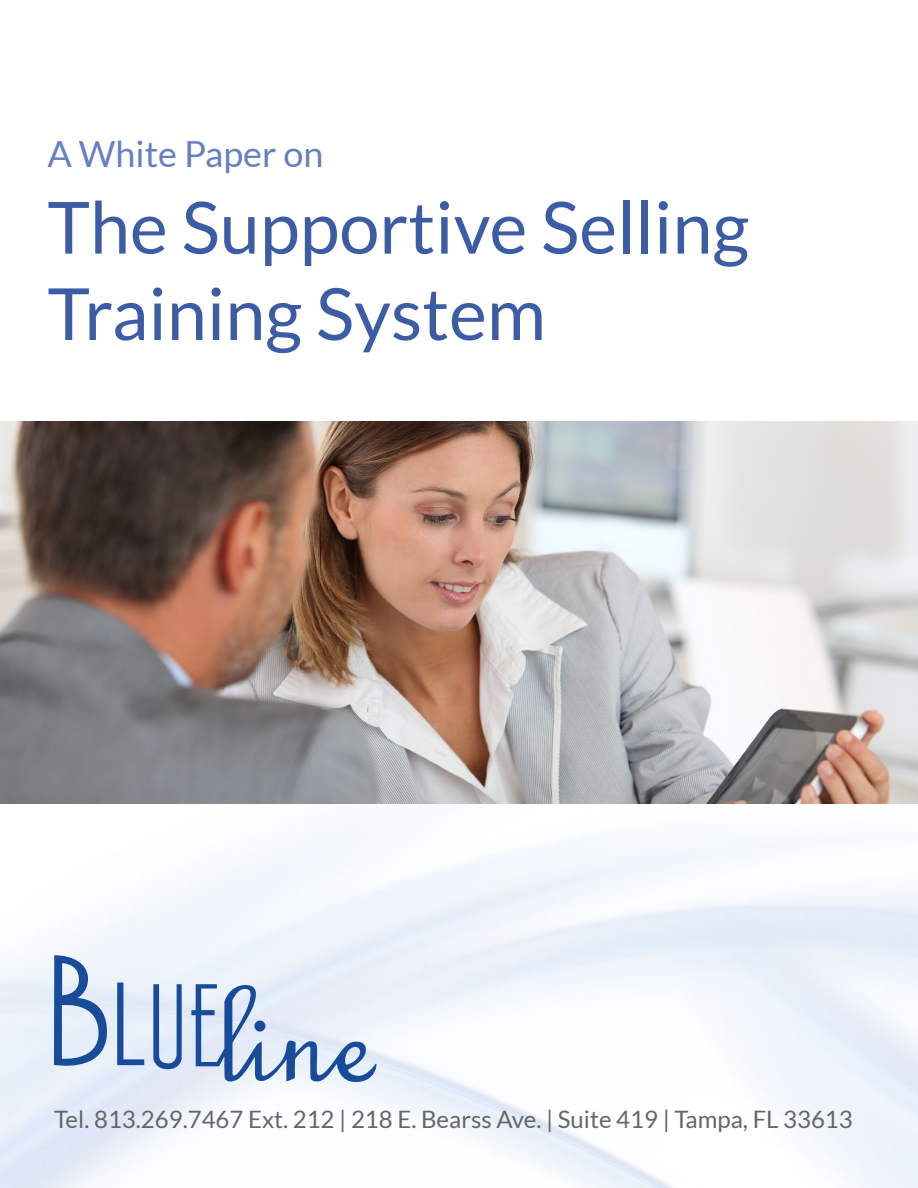
<style>
.page{position:relative;width:918px;height:1188px;background:#fff}
.page>*{position:absolute;margin:0;border:0;box-sizing:border-box;transform-origin:0 0}
.t1{font:72px/86.4px "Lato";color:#3c5da5}
.t2{font:36px "Lato";color:#667fc0}
.final_paragraph{font:24px "Lato";color:#656666}
</style>
<div class="page">
<img style="left:0;top:421px;width:918px;height:383px">
<svg style="left:54px;top:955px;width:54px;height:119px;background:#9fb5d7"></svg>
<svg style="left:117px;top:983px;width:27px;height:82px;background:#acbfde"></svg>
<svg style="left:153px;top:984px;width:29px;height:85px;background:#93acd3"></svg>
<svg style="left:191px;top:984px;width:187px;height:100px;background:#bdcce5"></svg>
<div style="left:254px;top:1021px;width:11px;height:11px;background:#194b9b;border-radius:50%"></div>
<p class="t2" style="left:48px;top:134px;width:278px">A White Paper on</p>
<p class="t1" style="left:48px;top:184px;width:703px">The Supportive Selling<br>Training System</p>
<p class="final_paragraph" style="left:54px;top:1106px;width:800px">Tel. 813.269.7467 Ext. 212 | 218 E. Bearss Ave. | Suite 419 | Tampa, FL 33613</p>
</div>
